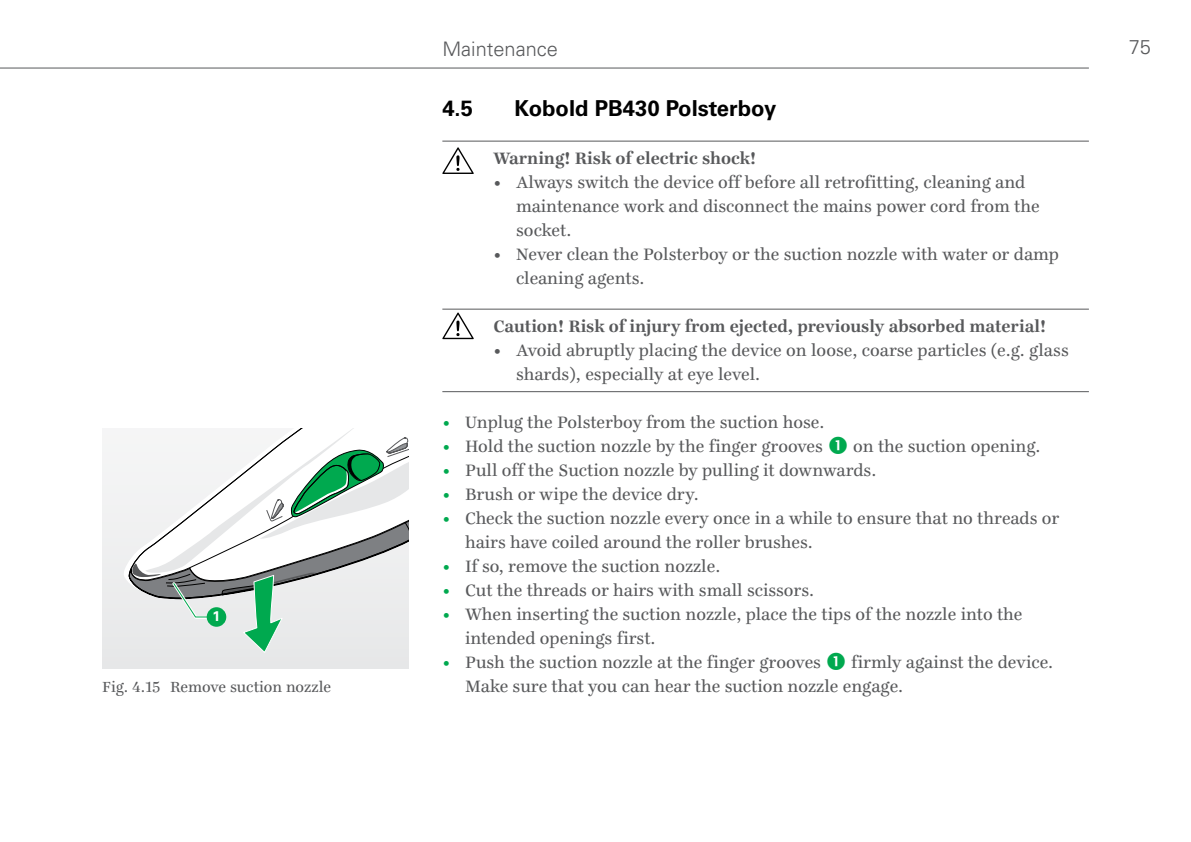
<style>
.page{position:relative;width:1191px;height:842px;background:#fff}
.page>*{position:absolute;margin:0;border:0;box-sizing:border-box;transform-origin:0 0}
.t1{font:700 22px "Univers LT Pro 65";color:#000}
.t2{font:300 20px "Univers LT Pro 45";color:#58595b}
.t3{font:18px/24px "Ingeborg";color:#58595b}
.t4{font:700 18px "Ingeborg";color:#58595b}
.t5{font:16px "Ingeborg";color:#58595b}
.t6{font:700 14px "Univers LT Std";color:#fff}
.s1{color:#00a94f}
</style>
<div class="page">
<hr style="left:0;top:68px;width:1089px;height:1px;background:#58595b">
<hr style="left:442px;top:141px;width:647px;height:1px;background:#58595b">
<hr style="left:442px;top:309px;width:647px;height:1px;background:#58595b">
<hr style="left:442px;top:391px;width:647px;height:1px;background:#58595b">
<svg style="left:442px;top:147px;width:32px;height:27px"></svg>
<svg style="left:442px;top:313px;width:32px;height:26px"></svg>
<div style="left:102px;top:428px;width:306px;height:240px;background:#e8e9ea"></div>
<svg style="left:122px;top:428px;width:6px;height:153px"></svg>
<svg style="left:128px;top:428px;width:280px;height:225px"></svg>
<p class="t6" style="left:212px;top:608px;width:9px">1</p>
<p class="t5" style="left:102px;top:677px;width:231px">Fig. 4.15 Remove suction nozzle</p>
<p class="t2" style="left:442px;top:37px;width:117px">Maintenance</p>
<p class="t2" style="left:1128px;top:35px;width:24px">75</p>
<p class="t1" style="left:442px;top:95px;width:32px">4.5</p>
<p class="t1" style="left:514px;top:95px;width:263px">Kobold PB430 Polsterboy</p>
<p class="t4" style="left:493px;top:147px;width:264px">Warning! Risk of electric shock!</p>
<p class="t3" style="left:516px;top:170px;width:525px;text-indent:-23px">• Always switch the device off before all retrofitting, cleaning and maintenance work and disconnect the mains power cord from the socket.</p>
<p class="t3" style="left:516px;top:242px;width:544px;text-indent:-23px">• Never clean the Polsterboy or the suction nozzle with water or damp cleaning agents.</p>
<p class="t4" style="left:493px;top:315px;width:554px">Caution! Risk of injury from ejected, previously absorbed material!</p>
<p class="t3" style="left:516px;top:338px;width:554px;text-indent:-23px">• Avoid abruptly placing the device on loose, coarse particles (e.g. glass shards), especially at eye level.</p>
<p class="t3" style="left:442px;top:410px;width:383px"><span class="s1">•</span> Unplug the Polsterboy from the suction hose.</p>
<p class="t3" style="left:442px;top:434px;width:382px"><span class="s1">•</span> Hold the suction nozzle by the finger grooves</p>
<p class="t3" style="left:853px;top:434px;width:189px">on the suction opening.</p>
<p class="t3" style="left:442px;top:458px;width:436px"><span class="s1">•</span> Pull off the Suction nozzle by pulling it downwards.</p>
<p class="t3" style="left:442px;top:482px;width:258px"><span class="s1">•</span> Brush or wipe the device dry.</p>
<p class="t3" style="left:465px;top:506px;width:596px;text-indent:-23px"><span class="s1">•</span> Check the suction nozzle every once in a while to ensure that no threads or hairs have coiled around the roller brushes.</p>
<p class="t3" style="left:442px;top:554px;width:279px"><span class="s1">•</span> If so, remove the suction nozzle.</p>
<p class="t3" style="left:442px;top:578px;width:373px"><span class="s1">•</span> Cut the threads or hairs with small scissors.</p>
<p class="t3" style="left:465px;top:602px;width:559px;text-indent:-23px"><span class="s1">•</span> When inserting the suction nozzle, place the tips of the nozzle into the intended openings first.</p>
<p class="t3" style="left:442px;top:650px;width:380px"><span class="s1">•</span> Push the suction nozzle at the finger grooves</p>
<p class="t3" style="left:465px;top:650px;width:590px;text-indent:386px">firmly against the device.<br>Make sure that you can hear the suction nozzle engage.</p>
</div>
